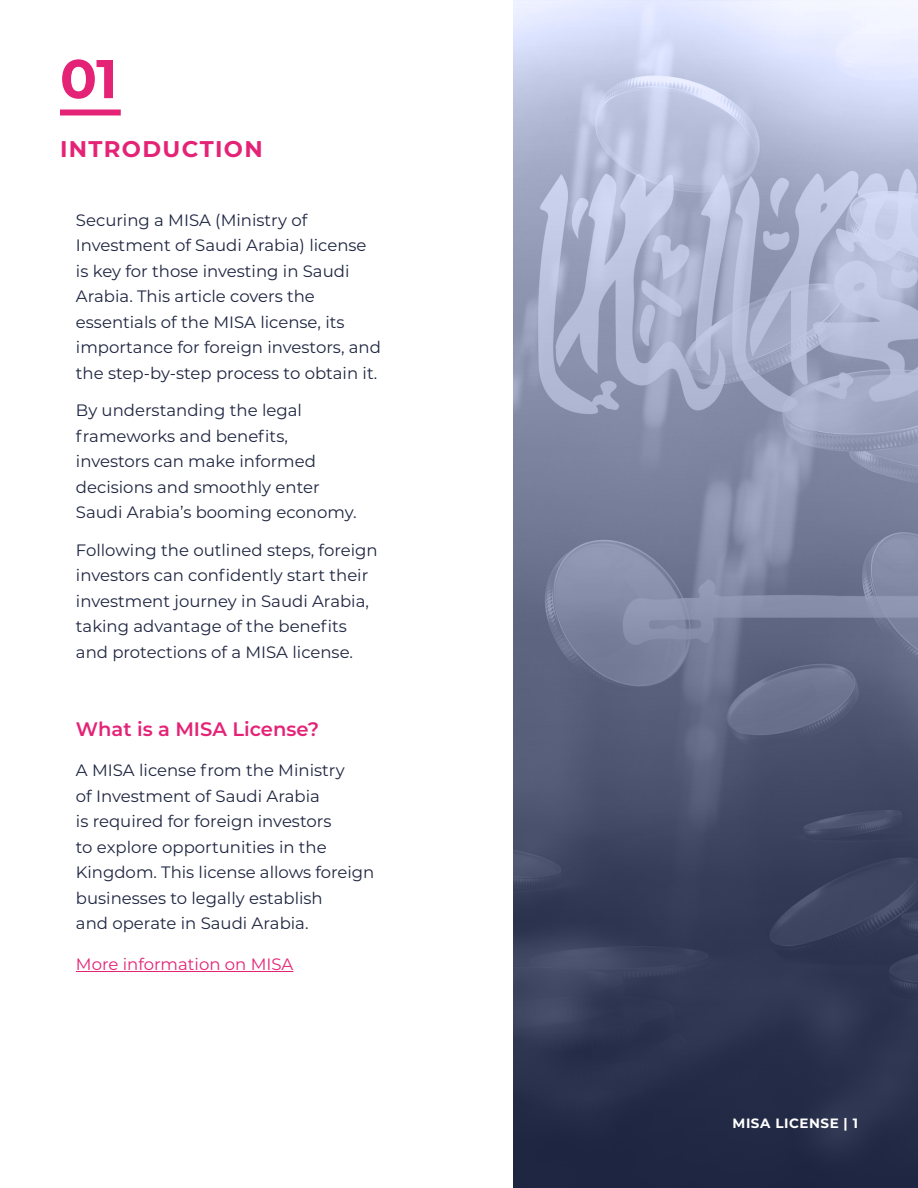
<style>
.page{position:relative;width:918px;height:1188px;background:#fff}
.page>*{position:absolute;margin:0;border:0;box-sizing:border-box;transform-origin:0 0}
.t1{font:700 54.45px "Montserrat";color:#e42376}
.t2{font:700 22.65px "Montserrat";letter-spacing:.06em;color:#e42376}
.t3{font:600 19.5px "Montserrat";color:#e42376}
.t4{font:16.5px/25.5px "Montserrat";color:#1e2540}
.t5{font:16.5px "Montserrat";color:#e42376}
.t6{font:700 13.5px "Montserrat";letter-spacing:.04em;color:#fff}
</style>
<div class="page">
<div style="left:60px;top:110px;width:61px;height:6px;background:#e42376"></div>
<hr style="left:76px;top:971px;width:217px;height:1px;background:#e42376">
<svg style="left:513px;top:0;width:405px;height:1188px;background:#747b96"></svg>
<h1 class="t1" style="left:60px;top:40px;width:59px">01</h1>
<h2 class="t2" style="left:60px;top:132px;width:204px">INTRODUCTION</h2>
<p class="t4" style="left:76px;top:207px;width:307px">Securing a MISA (Ministry of Investment of Saudi Arabia) license is key for those investing in Saudi Arabia. This article covers the essentials of the MISA license, its importance for foreign investors, and the step-by-step process to obtain it.</p>
<p class="t4" style="left:76px;top:397px;width:282px">By understanding the legal frameworks and benefits, investors can make informed decisions and smoothly enter<br>Saudi Arabia’s booming economy.</p>
<p class="t4" style="left:76px;top:537px;width:303px">Following the outlined steps, foreign investors can confidently start their investment journey in Saudi Arabia, taking advantage of the benefits and protections of a MISA license.</p>
<p class="t3" style="left:76px;top:715px;width:245px">What is a MISA License?</p>
<p class="t4" style="left:76px;top:757px;width:300px">A MISA license from the Ministry<br>of Investment of Saudi Arabia<br>is required for foreign investors<br>to explore opportunities in the<br>Kingdom. This license allows foreign businesses to legally establish<br>and operate in Saudi Arabia.</p>
<p class="t5" style="left:76px;top:953px;width:219px">More information on MISA</p>
<p class="t6" style="left:733px;top:1113px;width:127px">MISA LICENSE | 1</p>
</div>
